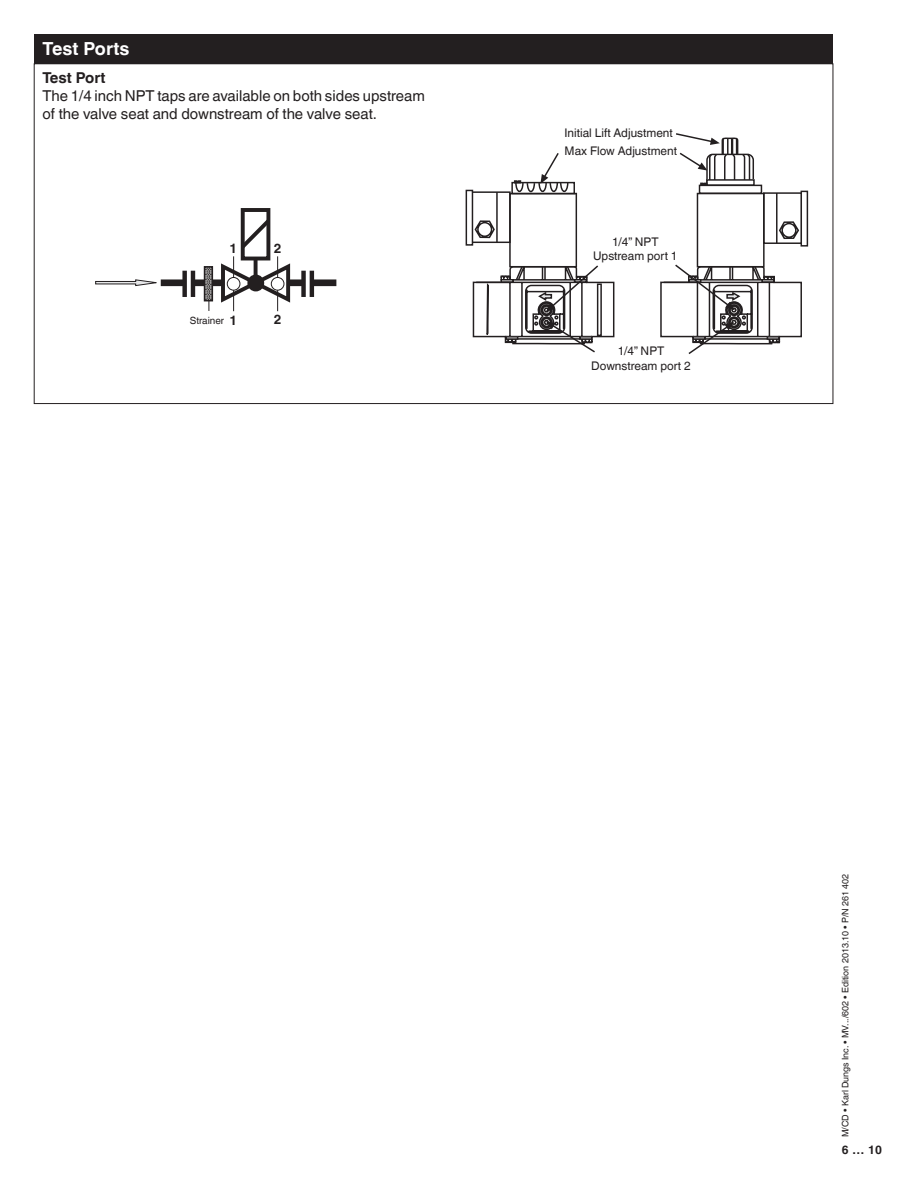
<style>
.page{position:relative;width:918px;height:1188px;background:#fff}
.page>*{position:absolute;margin:0;border:0;box-sizing:border-box;transform-origin:0 0}
.Überschrift_12_Pt_fe{font:700 18px "Helvetica World";color:#fff}
.t1{font:15px/18px "Helvetica World";color:#231f20}
.t2{font:700 15px "Helvetica World";color:#231f20}
.t3{font:700 13.35px "Helvetica World";color:#231f20}
.t4{font:700 12px "Helvetica World";color:#231f20}
.t5{font:11.85px/14.2px "Helvetica World";color:#231f20;text-align:center}
.t6{font:9.9px "Helvetica World";color:#231f20}
.t7{font:9px "Helvetica World";color:#231f20}
</style>
<div class="page">
<div style="left:466px;top:190px;width:7px;height:56px;border:1px solid #231f20"></div>
<div style="left:801px;top:191px;width:7px;height:56px;border:1px solid #231f20"></div>
<svg style="left:472px;top:153px;width:143px;height:200px"></svg>
<svg style="left:660px;top:133px;width:143px;height:221px"></svg>
<div style="left:34px;top:34px;width:799px;height:30px;background:#231f20"></div>
<div style="left:314px;top:279px;width:22px;height:7px;background:#231f20"></div>
<div style="left:161px;top:279px;width:22px;height:7px;background:#231f20"></div>
<div style="left:195px;top:279px;width:109px;height:7px;background:#231f20"></div>
<hr style="left:310px;top:271px;width:4px;height:26px;background:#231f20">
<div style="left:301px;top:271px;width:5px;height:26px;background:#231f20"></div>
<hr style="left:191px;top:271px;width:4px;height:26px;background:#231f20">
<div style="left:182px;top:271px;width:5px;height:26px;background:#231f20"></div>
<div style="left:241px;top:208px;width:29px;height:52px;border:4px solid #231f20"></div>
<svg style="left:95px;top:280px;width:62px;height:6px"></svg>
<svg style="left:207px;top:269px;width:3px;height:29px"></svg>
<div style="left:204px;top:266px;width:9px;height:35px;border:2px solid #231f20"></div>
<svg style="left:218px;top:216px;width:74px;height:95px"></svg>
<p class="Überschrift_12_Pt_fe" style="left:43px;top:39px;width:89px">Test Ports</p>
<p class="t2" style="left:43px;top:69px;width:65px">Test Port</p>
<p class="t1" style="left:43px;top:87px;width:384px">The 1/4 inch NPT taps are available on both sides upstream of the valve seat and downstream of the valve seat.</p>
<p class="t3" style="left:229px;top:240px;width:9px">1</p>
<p class="t3" style="left:274px;top:240px;width:9px">2</p>
<p class="t3" style="left:229px;top:312px;width:9px">1</p>
<p class="t3" style="left:274px;top:312px;width:9px">2</p>
<p class="t6" style="left:190px;top:315px;width:36px">Strainer</p>
<p class="t5" style="left:565px;top:125px;width:114px;line-height:17.5px;text-align:left">Initial Lift Adjustment<br>Max Flow Adjustment</p>
<p class="t5" style="left:593px;top:235px;width:86px">1/4” NPT<br>Upstream port 1</p>
<p class="t5" style="left:591px;top:344px;width:101px">1/4” NPT<br>Downstream port 2</p>
<p class="t7" style="left:840px;top:1137px;width:265px;rotate:-90deg">M/CD • Karl Dungs Inc. • MV.../602 • Edition 2013.10 • P/N 261 402</p>
<p class="t4" style="left:842px;top:1143px;width:42px">6 … 10</p>
</div>
